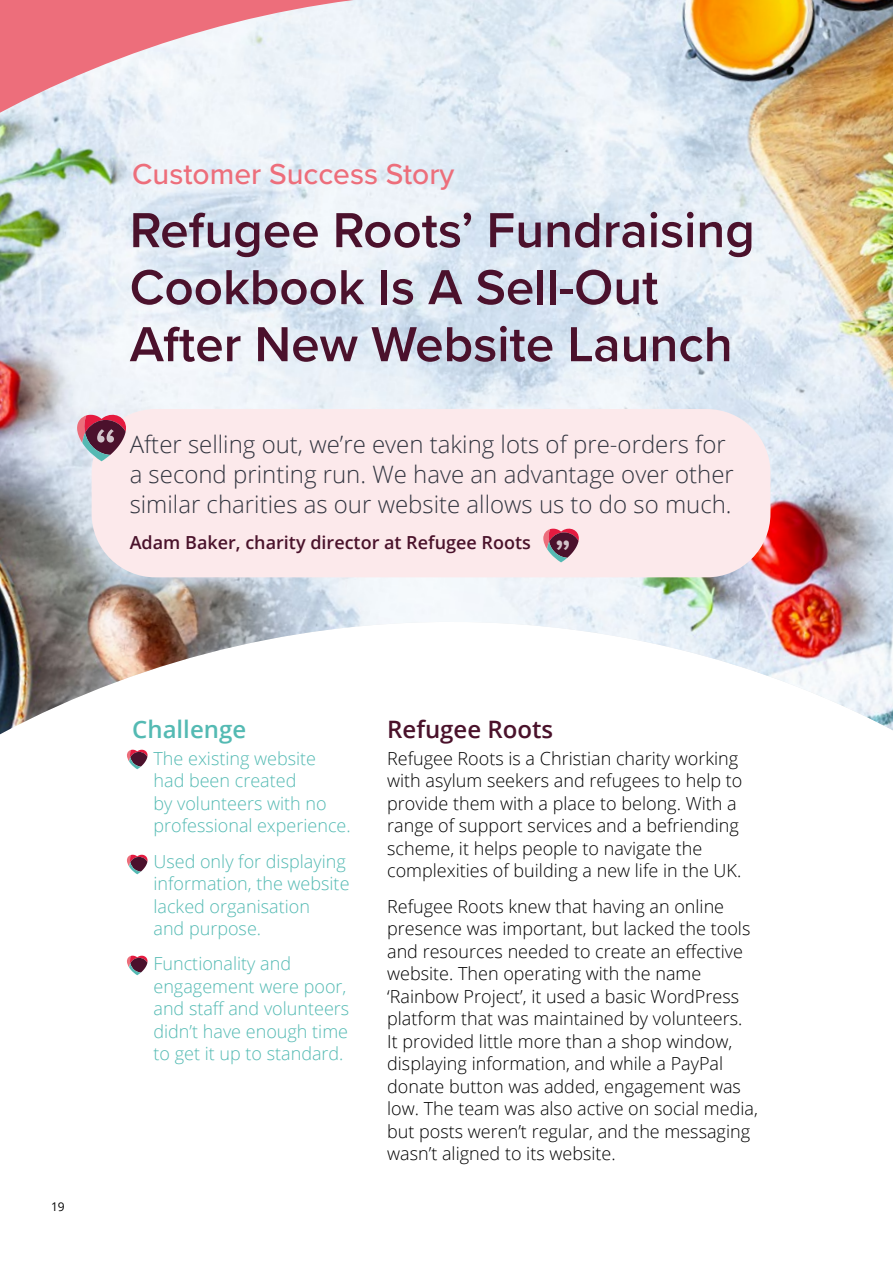
<style>
.page{position:relative;width:893px;height:1263px;background:#fff}
.page>*{position:absolute;margin:0;border:0;box-sizing:border-box;transform-origin:0 0}
.t1{font:600 51px/57px "Proxima Nova";color:#4b112c}
.t2{font:600 51px "Proxima Nova";color:#fff}
.t3{font:600 37.05px "Proxima Nova";color:#fff}
.t4{font:500 30px "Proxima Nova";color:#ed6e7b}
.t5{font:300 24px/30px "Open Sans";color:#323540}
.t6{font:600 24px "Open Sans";color:#4a122b}
.t7{font:600 24px "Open Sans";color:#54bab3}
.t8{font:300 18px/22.5px "Open Sans";color:#000}
.t9{font:300 18px/22.5px "Open Sans";color:#54bab3}
.t10{font:600 18px "Open Sans";color:#4a122b}
.t11{font:12px "Open Sans";color:#000}
</style>
<div class="page">
<img style="left:0;top:0;width:893px;height:735px">
<div style="left:92px;top:409px;width:678px;height:168px;background:#fce9eb;border-radius:64px"></div>
<svg style="left:77px;top:411px;width:50px;height:50px;background:#a07283"></svg>
<svg style="left:543px;top:528px;width:36px;height:34px"></svg>
<svg style="left:127px;top:749px;width:21px;height:20px"></svg>
<svg style="left:127px;top:854px;width:21px;height:20px"></svg>
<svg style="left:127px;top:955px;width:21px;height:20px"></svg>
<svg style="left:0;top:0;width:400px;height:136px;fill:#edf0f7"></svg>
<h3 class="t4" style="left:132px;top:152px;width:324px">Customer Success Story</h3>
<h1 class="t1" style="left:130px;top:200px;width:627px">Refugee Roots’ Fundraising<br>Cookbook Is A Sell-Out<br>After New Website Launch</h1>
<h1 class="t2" style="left:95px;top:409px;width:23px">“</h1>
<h3 class="t5" style="left:130px;top:429px;width:606px">After selling out, we’re even taking lots of pre-orders for a second printing run. We have an advantage over other similar charities as our website allows us to do so much.</h3>
<p class="t10" style="left:130px;top:530px;width:403px">Adam Baker, charity director at Refugee Roots</p>
<h2 class="t3" style="left:571px;top:565px;width:17px;rotate:-180deg">“</h2>
<p class="t11" style="left:51px;top:1198px;width:15px">19</p>
<h3 class="t7" style="left:132px;top:713px;width:115px">Challenge</h3>
<p class="t9" style="left:153px;top:747px;width:199px;text-indent:-21px">• The existing website had been created<br>by volunteers with no professional experience.</p>
<p class="t9" style="left:153px;top:849px;width:198px;text-indent:-21px">• Used only for displaying information, the website lacked organisation<br>and purpose.</p>
<p class="t9" style="left:153px;top:952px;width:197px;text-indent:-21px">• Functionality and engagement were poor, and staff and volunteers didn’t have enough time to get it up to standard.</p>
<h3 class="t6" style="left:387px;top:713px;width:168px">Refugee Roots</h3>
<p class="t8" style="left:387px;top:747px;width:357px">Refugee Roots is a Christian charity working with asylum seekers and refugees to help to provide them with a place to belong. With a range of support services and a befriending scheme, it helps people to navigate the complexities of building a new life in the UK.</p>
<p class="t8" style="left:387px;top:894px;width:372px">Refugee Roots knew that having an online presence was important, but lacked the tools and resources needed to create an effective website. Then operating with the name ‘Rainbow Project’, it used a basic WordPress platform that was maintained by volunteers.<br>It provided little more than a shop window, displaying information, and while a PayPal donate button was added, engagement was low. The team was also active on social media, but posts weren’t regular, and the messaging wasn’t aligned to its website.</p>
</div>
